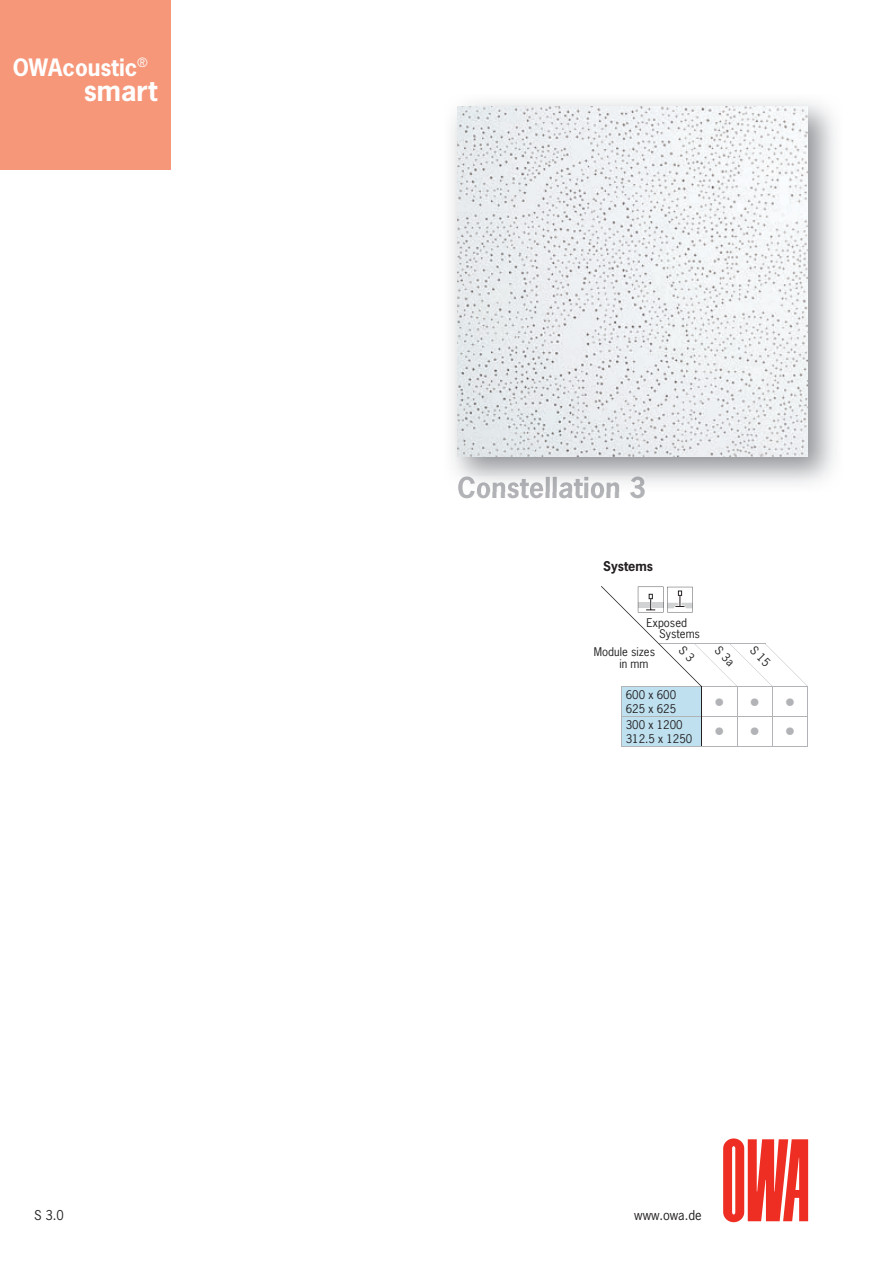
<style>
.page{position:relative;width:893px;height:1263px;background:#fff}
.page>*{position:absolute;margin:0;border:0;box-sizing:border-box;transform-origin:0 0}
.t1{font:700 27px "News Gothic";color:#b2b3b7}
.t2{font:700 27px "News Gothic";color:#fff}
.t3{font:700 22.5px "News Gothic";color:#fff}
.t4{font:700 20.25px "News Gothic";color:#b2b3b7}
.t5{font:12.75px "News Gothic";color:#231f20}
.t6{font:700 12.75px "News Gothic";color:#231f20}
.t7{font:11.25px/13.5px "News Gothic";color:#231f20}
</style>
<div class="page">
<svg style="left:723px;top:1138px;width:85px;height:84px"></svg>
<div style="left:0;top:0;width:170px;height:170px;background:#f6977a"></div>
<hr style="left:621px;top:746px;width:81px;height:1px;background:#b2b3b7">
<hr style="left:737px;top:746px;width:35px;height:1px;background:#b2b3b7">
<hr style="left:772px;top:746px;width:36px;height:1px;background:#b2b3b7">
<hr style="left:702px;top:746px;width:35px;height:1px;background:#b2b3b7">
<img style="left:458px;top:476px;width:187px;height:15px">
<img style="left:457px;top:106px;width:351px;height:351px">
<svg style="left:601px;top:586px;width:207px;height:160px"></svg>
<h2 class="t3" style="left:13px;top:52px;width:136px">OWAcoustic<sup>®</sup></h2>
<h1 class="t2" style="left:84px;top:73px;width:75px">smart</h1>
<h1 class="t1" style="left:457px;top:470px;width:190px">Constellation 3</h1>
<p class="t6" style="left:603px;top:558px;width:51px">Systems</p>
<p class="t7" style="left:659px;top:617px;width:42px;line-height:11.2px;text-indent:-13px">Exposed<br>Systems</p>
<p class="t7" style="left:619px;top:646px;width:37px;line-height:12px;text-indent:-26px">Module sizes in mm</p>
<p class="t7" style="left:626px;top:688px;width:52px">600 x 600<br>625 x 625</p>
<h3 class="t4" style="left:715px;top:689px;width:46px">• •</h3>
<h3 class="t4" style="left:785px;top:689px;width:11px">•</h3>
<p class="t7" style="left:626px;top:718px;width:100px">300 x 1200<br>312.5 x 1250 <sup>•</sup></p>
<h3 class="t4" style="left:750px;top:718px;width:46px">• •</h3>
<p class="t5" style="left:34px;top:1207px;width:31px">S 3.0</p>
<p class="t5" style="left:634px;top:1207px;width:69px">www.owa.de</p>
</div>
